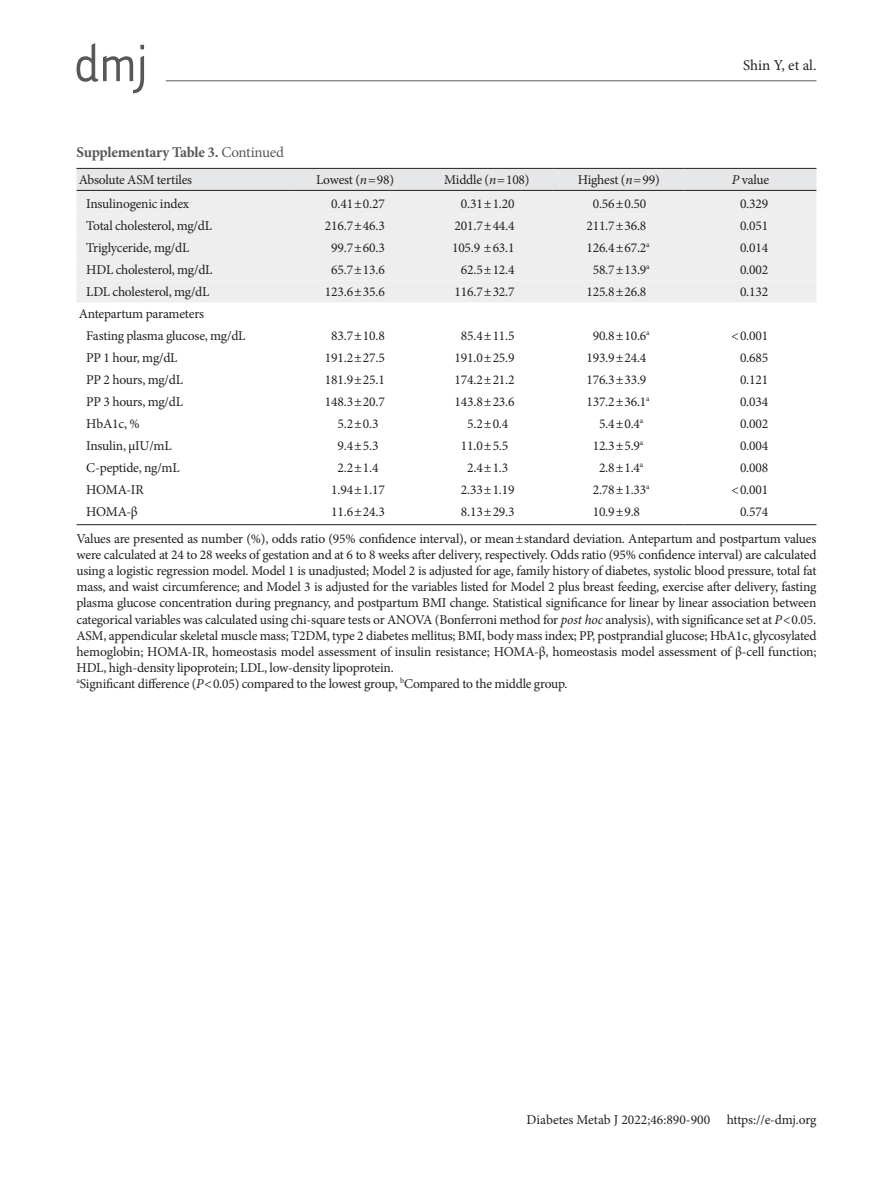
<style>
.page{position:relative;width:893px;height:1191px;background:#fff}
.page>*{position:absolute;margin:0;border:0;box-sizing:border-box;transform-origin:0 0}
.표제목그림{font:700 15px "Minion Pro";letter-spacing:-.02em;color:#57585a}
.t1{font:15px "Minion Pro";color:#231f20}
.표본문{font:13.5px/16.2px "Minion Pro";letter-spacing:-.015em;color:#231f20;text-align:justify}
.s1{font-weight:400}
.s2{font-style:italic}
</style>
<div class="page">
<hr style="left:166px;top:80px;width:650px;height:1px;background:#57585a">
<svg style="left:77px;top:43px;width:67px;height:50px"></svg>
<div style="left:77px;top:169px;width:739px;height:21px;background:#e6e7e9"></div>
<div style="left:77px;top:191px;width:739px;height:111px;background:#eeeeef"></div>
<div style="left:77px;top:214px;width:739px;height:66px;background:#eeeeef"></div>
<hr style="left:77px;top:168px;width:212px;height:1px;background:#231f20">
<hr style="left:289px;top:168px;width:132px;height:1px;background:#231f20">
<hr style="left:421px;top:168px;width:132px;height:1px;background:#231f20">
<hr style="left:553px;top:168px;width:132px;height:1px;background:#231f20">
<hr style="left:685px;top:168px;width:131px;height:1px;background:#231f20">
<hr style="left:77px;top:524px;width:212px;height:1px;background:#231f20">
<hr style="left:289px;top:524px;width:132px;height:1px;background:#231f20">
<hr style="left:421px;top:524px;width:132px;height:1px;background:#231f20">
<hr style="left:553px;top:524px;width:132px;height:1px;background:#231f20">
<hr style="left:685px;top:524px;width:131px;height:1px;background:#231f20">
<hr style="left:77px;top:190px;width:212px;height:1px;background:#231f20">
<hr style="left:289px;top:190px;width:132px;height:1px;background:#231f20">
<hr style="left:421px;top:190px;width:132px;height:1px;background:#231f20">
<hr style="left:553px;top:190px;width:132px;height:1px;background:#231f20">
<hr style="left:685px;top:190px;width:131px;height:1px;background:#231f20">
<p class="t1" style="left:743px;top:55px;width:75px">Shin Y, et al.</p>
<p class="표제목그림" style="left:77px;top:142px;width:209px">Supplementary Table 3. <span class="s1">Continued</span></p>
<p class="표본문" style="left:79px;top:171px;width:115px">Absolute ASM tertiles</p>
<p class="표본문" style="left:316px;top:171px;width:79px">Lowest (<span class="s2">n</span>=98)</p>
<p class="표본문" style="left:444px;top:171px;width:87px">Middle (<span class="s2">n</span>=108)</p>
<p class="표본문" style="left:578px;top:171px;width:83px">Highest (<span class="s2">n</span>=99)</p>
<p class="표본문" style="left:732px;top:171px;width:39px"><span class="s2">P</span> value</p>
<p class="표본문" style="left:86px;top:195px;width:104px">Insulinogenic index</p>
<p class="표본문" style="left:331px;top:195px;width:55px">0.41±0.27</p>
<p class="표본문" style="left:461px;top:195px;width:55px">0.31±1.20</p>
<p class="표본문" style="left:593px;top:195px;width:55px">0.56±0.50</p>
<p class="표본문" style="left:740px;top:195px;width:30px">0.329</p>
<p class="표본문" style="left:86px;top:217px;width:127px">Total cholesterol, mg/dL</p>
<p class="표본문" style="left:325px;top:217px;width:61px">216.7±46.3</p>
<p class="표본문" style="left:455px;top:217px;width:61px">201.7±44.4</p>
<p class="표본문" style="left:586px;top:217px;width:61px">211.7±36.8</p>
<p class="표본문" style="left:740px;top:217px;width:30px">0.051</p>
<p class="표본문" style="left:86px;top:239px;width:104px">Triglyceride, mg/dL</p>
<p class="표본문" style="left:331px;top:239px;width:55px">99.7±60.3</p>
<p class="표본문" style="left:452px;top:239px;width:64px">105.9 ±63.1</p>
<p class="표본문" style="left:586px;top:239px;width:65px">126.4±67.2<sup>a</sup></p>
<p class="표본문" style="left:740px;top:239px;width:30px">0.014</p>
<p class="표본문" style="left:86px;top:261px;width:128px">HDL cholesterol, mg/dL</p>
<p class="표본문" style="left:331px;top:261px;width:55px">65.7±13.6</p>
<p class="표본문" style="left:461px;top:261px;width:55px">62.5±12.4</p>
<p class="표본문" style="left:593px;top:261px;width:58px">58.7±13.9<sup>a</sup></p>
<p class="표본문" style="left:740px;top:261px;width:30px">0.002</p>
<p class="표본문" style="left:86px;top:283px;width:125px">LDL cholesterol, mg/dL</p>
<p class="표본문" style="left:325px;top:283px;width:61px">123.6±35.6</p>
<p class="표본문" style="left:455px;top:283px;width:61px">116.7±32.7</p>
<p class="표본문" style="left:586px;top:283px;width:61px">125.8±26.8</p>
<p class="표본문" style="left:740px;top:283px;width:30px">0.132</p>
<p class="표본문" style="left:79px;top:305px;width:127px">Antepartum parameters</p>
<p class="표본문" style="left:86px;top:327px;width:161px">Fasting plasma glucose, mg/dL</p>
<p class="표본문" style="left:331px;top:327px;width:55px">83.7±10.8</p>
<p class="표본문" style="left:461px;top:327px;width:55px">85.4±11.5</p>
<p class="표본문" style="left:593px;top:327px;width:58px">90.8±10.6<sup>a</sup></p>
<p class="표본문" style="left:732px;top:327px;width:38px">&lt;0.001</p>
<p class="표본문" style="left:86px;top:349px;width:93px">PP 1 hour, mg/dL</p>
<p class="표본문" style="left:325px;top:349px;width:61px">191.2±27.5</p>
<p class="표본문" style="left:455px;top:349px;width:61px">191.0±25.9</p>
<p class="표본문" style="left:586px;top:349px;width:61px">193.9±24.4</p>
<p class="표본문" style="left:740px;top:349px;width:30px">0.685</p>
<p class="표본문" style="left:86px;top:371px;width:98px">PP 2 hours, mg/dL</p>
<p class="표본문" style="left:325px;top:371px;width:61px">181.9±25.1</p>
<p class="표본문" style="left:455px;top:371px;width:61px">174.2±21.2</p>
<p class="표본문" style="left:586px;top:371px;width:61px">176.3±33.9</p>
<p class="표본문" style="left:740px;top:371px;width:30px">0.121</p>
<p class="표본문" style="left:86px;top:393px;width:98px">PP 3 hours, mg/dL</p>
<p class="표본문" style="left:325px;top:393px;width:61px">148.3±20.7</p>
<p class="표본문" style="left:455px;top:393px;width:61px">143.8±23.6</p>
<p class="표본문" style="left:586px;top:393px;width:65px">137.2±36.1<sup>a</sup></p>
<p class="표본문" style="left:740px;top:393px;width:30px">0.034</p>
<p class="표본문" style="left:86px;top:415px;width:55px">HbA1c, %</p>
<p class="표본문" style="left:337px;top:415px;width:43px">5.2±0.3</p>
<p class="표본문" style="left:467px;top:415px;width:43px">5.2±0.4</p>
<p class="표본문" style="left:599px;top:415px;width:46px">5.4±0.4<sup>a</sup></p>
<p class="표본문" style="left:740px;top:415px;width:30px">0.002</p>
<p class="표본문" style="left:86px;top:437px;width:87px">Insulin, µIU/mL</p>
<p class="표본문" style="left:337px;top:437px;width:43px">9.4±5.3</p>
<p class="표본문" style="left:461px;top:437px;width:49px">11.0±5.5</p>
<p class="표본문" style="left:593px;top:437px;width:52px">12.3±5.9<sup>a</sup></p>
<p class="표본문" style="left:740px;top:437px;width:30px">0.004</p>
<p class="표본문" style="left:86px;top:459px;width:95px">C-peptide, ng/mL</p>
<p class="표본문" style="left:337px;top:459px;width:43px">2.2±1.4</p>
<p class="표본문" style="left:467px;top:459px;width:43px">2.4±1.3</p>
<p class="표본문" style="left:599px;top:459px;width:46px">2.8±1.4<sup>a</sup></p>
<p class="표본문" style="left:740px;top:459px;width:30px">0.008</p>
<p class="표본문" style="left:86px;top:481px;width:59px">HOMA-IR</p>
<p class="표본문" style="left:331px;top:481px;width:55px">1.94±1.17</p>
<p class="표본문" style="left:461px;top:481px;width:55px">2.33±1.19</p>
<p class="표본문" style="left:593px;top:481px;width:58px">2.78±1.33<sup>a</sup></p>
<p class="표본문" style="left:732px;top:481px;width:38px">&lt;0.001</p>
<p class="표본문" style="left:86px;top:503px;width:53px">HOMA-β</p>
<p class="표본문" style="left:331px;top:503px;width:55px">11.6±24.3</p>
<p class="표본문" style="left:461px;top:503px;width:55px">8.13±29.3</p>
<p class="표본문" style="left:593px;top:503px;width:49px">10.9±9.8</p>
<p class="표본문" style="left:740px;top:503px;width:30px">0.574</p>
<p class="표본문" style="left:77px;top:530px;width:741px">Values are presented as number (%), odds ratio (95% confidence interval), or mean±standard deviation. Antepartum and postpartum values were calculated at 24 to 28 weeks of gestation and at 6 to 8 weeks after delivery, respectively. Odds ratio (95% confidence interval) are calculated using a logistic regression model. Model 1 is unadjusted; Model 2 is adjusted for age, family history of diabetes, systolic blood pressure, total fat mass, and waist circumference; and Model 3 is adjusted for the variables listed for Model 2 plus breast feeding, exercise after delivery, fasting plasma glucose concentration during pregnancy, and postpartum BMI change. Statistical significance for linear by linear association between categorical variables was calculated using chi-square tests or ANOVA (Bonferroni method for <span class="s2">post hoc</span> analysis), with significance set at <span class="s2">P</span>&lt;0.05.</p>
<p class="표본문" style="left:77px;top:627px;width:742px">ASM, appendicular skeletal muscle mass; T2DM, type 2 diabetes mellitus; BMI, body mass index; PP, postprandial glucose; HbA1c, glycosylated hemoglobin; HOMA-IR, homeostasis model assessment of insulin resistance; HOMA-β, homeostasis model assessment of β-cell function; HDL, high-density lipoprotein; LDL, low-density lipoprotein.</p>
<p class="표본문" style="left:77px;top:676px;width:493px"><sup>a</sup>Significant difference (<span class="s2">P</span>&lt;0.05) compared to the lowest group, <sup>b</sup>Compared to the middle group.</p>
<p class="표본문" style="left:527px;top:1111px;width:291px">Diabetes Metab J 2022;46:890-900 https://e-dmj.org</p>
</div>
